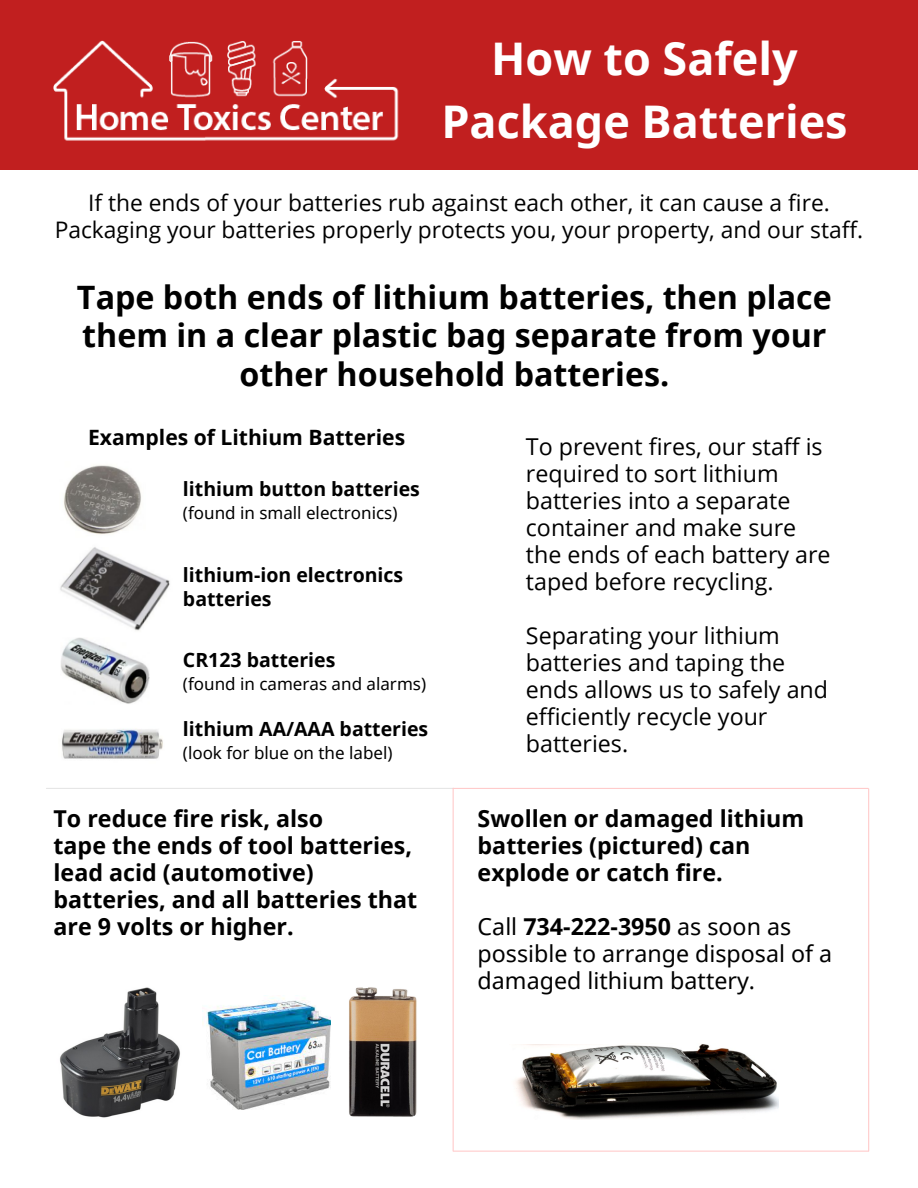
<style>
.page{position:relative;width:918px;height:1188px;background:#fff}
.page>*{position:absolute;margin:0;border:0;box-sizing:border-box;transform-origin:0 0}
.t1{font:700 45px/63px "Noto Sans";color:#fff;text-align:center}
.t2{font:700 32.25px/38.2px "Noto Sans";color:#000;text-align:center}
.t3{font:23.25px/27px "Open Sans";color:#000}
.t4{font:700 23.25px/27px "Noto Sans";color:#000}
.t5{font:23.25px/27px "Noto Sans";color:#000}
.t6{font:22.8px/27px "Open Sans";color:#000;text-align:center}
.t7{font:700 21.15px "Noto Sans";color:#000}
.t8{font:700 19.5px/24.2px "Noto Sans";color:#000}
.t9{font:16.95px "Noto Sans";color:#000}
.s1{font-weight:700}
</style>
<div class="page">
<div style="left:0;top:0;width:918px;height:170px;background:#c11f1f"></div>
<img style="left:64px;top:465px;width:77px;height:70px">
<img style="left:60px;top:547px;width:110px;height:84px">
<img style="left:61px;top:637px;width:89px;height:67px">
<img style="left:62px;top:728px;width:101px;height:31px">
<hr style="left:46px;top:788px;width:408px;height:1px;background:#e6e6e6">
<img style="left:60px;top:987px;width:120px;height:131px">
<img style="left:202px;top:998px;width:129px;height:111px">
<img style="left:349px;top:987px;width:68px;height:130px">
<img style="left:515px;top:1044px;width:264px;height:75px">
<img style="left:54px;top:41px;width:345px;height:100px">
<hr style="left:453px;top:788px;width:415px;height:1px;background:#ffcbcb">
<hr style="left:453px;top:788px;width:1px;height:363px;background:#ffcbcb">
<hr style="left:868px;top:789px;width:1px;height:362px;background:#ffcbcb">
<hr style="left:453px;top:1151px;width:415px;height:1px;background:#ffcbcb">
<p class="t1" style="left:441px;top:26px;width:408px">How to Safely<br>Package Batteries</p>
<p class="t6" style="left:55px;top:189px;width:810px">If the ends of your batteries rub against each other, it can cause a fire.<br>Packaging your batteries properly protects you, your property, and our staff.</p>
<p class="t2" style="left:77px;top:278px;width:756px">Tape both ends of lithium batteries, then place them in a clear plastic bag separate from your other household batteries.</p>
<p class="t7" style="left:88px;top:423px;width:319px">Examples of Lithium Batteries</p>
<p class="t3" style="left:526px;top:432px;width:306px">To prevent fires, our staff is required to sort lithium batteries into a separate container and make sure the ends of each battery are taped before recycling.</p>
<p class="t3" style="left:526px;top:621px;width:304px">Separating your lithium batteries and taping the ends allows us to safely and efficiently recycle your batteries.</p>
<p class="t8" style="left:183px;top:476px;width:238px">lithium button batteries</p>
<p class="t9" style="left:183px;top:501px;width:216px">(found in small electronics)</p>
<p class="t8" style="left:183px;top:562px;width:222px">lithium-ion electronics batteries</p>
<p class="t8" style="left:183px;top:647px;width:154px">CR123 batteries</p>
<p class="t9" style="left:183px;top:672px;width:245px">(found in cameras and alarms)</p>
<p class="t8" style="left:183px;top:716px;width:247px">lithium AA/AAA batteries</p>
<p class="t9" style="left:183px;top:741px;width:211px">(look for blue on the label)</p>
<p class="t4" style="left:54px;top:804px;width:271px">To reduce fire risk, also</p>
<p class="t4" style="left:54px;top:831px;width:365px">tape the ends of tool batteries, lead acid (automotive) batteries, and all batteries that are 9 volts or higher.</p>
<p class="t4" style="left:478px;top:804px;width:328px">Swollen or damaged lithium batteries (pictured) can explode or catch fire.</p>
<p class="t5" style="left:478px;top:912px;width:356px">Call <span class="s1">734-222-3950</span> as soon as possible to arrange disposal of a damaged lithium battery.</p>
</div>
